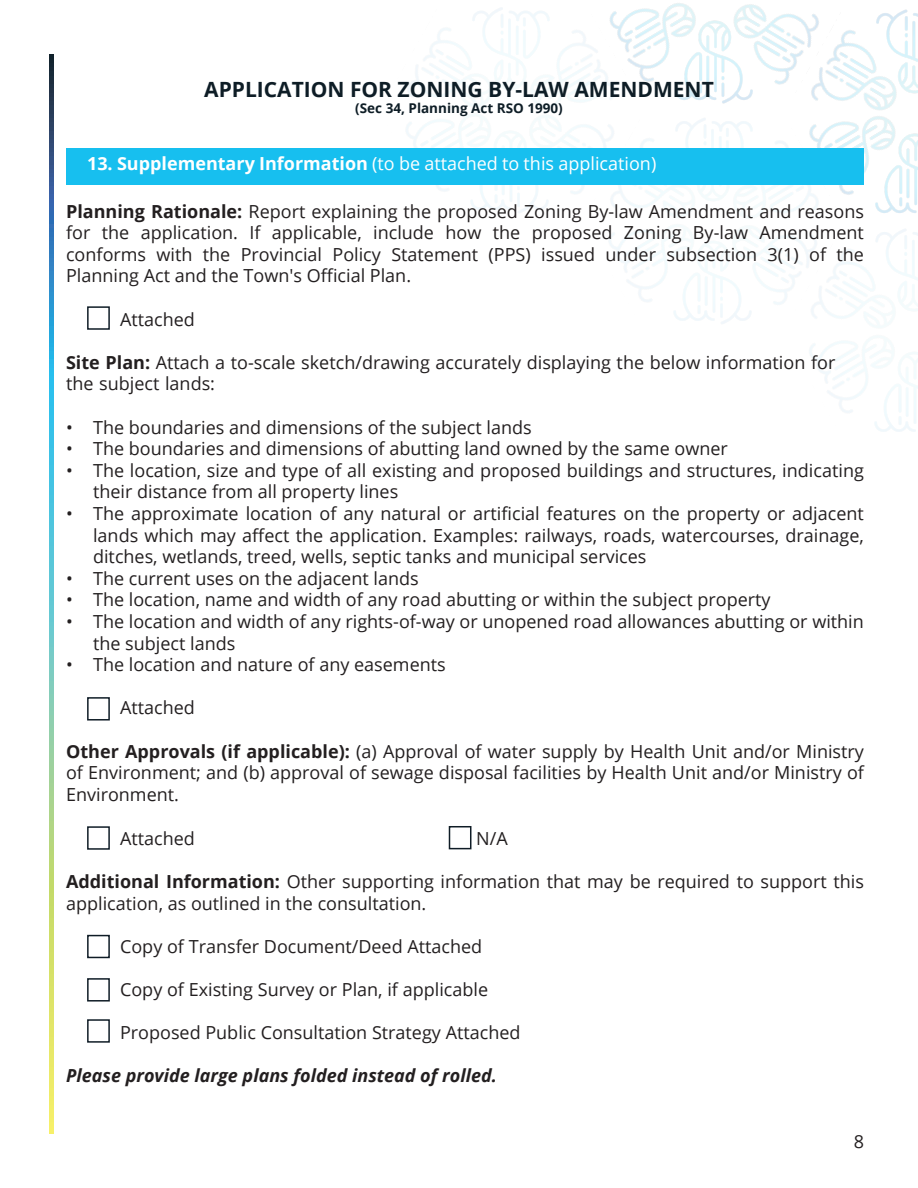
<style>
.page{position:relative;width:918px;height:1188px;background:#fff}
.page>*{position:absolute;margin:0;border:0;box-sizing:border-box;transform-origin:0 0}
.t1{font:700 21px "Open Sans";color:#0e1d26}
.t2{font:18px/21.6px "Open Sans";color:#231f20}
.t3{font:18px "Open Sans";color:#fff}
.t4{font:italic 700 18px "Open Sans";color:#231f20}
.t5{font:700 13.5px "Open Sans";color:#0e1d26}
.s1{font-weight:700}
</style>
<div class="page">
<img style="left:838px;top:30px;width:27px;height:45px">
<img style="left:836px;top:75px;width:54px;height:120px">
<img style="left:865px;top:9px;width:53px;height:97px">
<img style="left:865px;top:121px;width:53px;height:92px">
<img style="left:740px;top:4px;width:98px;height:98px">
<img style="left:634px;top:3px;width:57px;height:79px">
<img style="left:664px;top:8px;width:100px;height:112px">
<img style="left:536px;top:11px;width:98px;height:137px">
<img style="left:461px;top:7px;width:99px;height:96px">
<img style="left:460px;top:118px;width:100px;height:95px">
<img style="left:590px;top:120px;width:110px;height:28px">
<img style="left:700px;top:120px;width:136px;height:139px">
<img style="left:609px;top:185px;width:117px;height:117px">
<img style="left:663px;top:229px;width:100px;height:95px">
<img style="left:791px;top:230px;width:73px;height:63px">
<img style="left:864px;top:229px;width:54px;height:95px">
<img style="left:864px;top:339px;width:54px;height:93px">
<svg style="left:50px;top:54px;width:4px;height:1080px;background:#75b4a1"></svg>
<div style="left:66px;top:148px;width:798px;height:37px;background:#17bfef"></div>
<div style="left:449px;top:826px;width:22px;height:23px;border:2px solid #0f1c26"></div>
<div style="left:87px;top:826px;width:23px;height:24px;border:2px solid #0f1c26"></div>
<div style="left:87px;top:697px;width:23px;height:24px;border:2px solid #0f1c26"></div>
<div style="left:87px;top:306px;width:23px;height:24px;border:2px solid #0f1c26"></div>
<div style="left:87px;top:935px;width:23px;height:23px;border:2px solid #0f1c26"></div>
<div style="left:87px;top:978px;width:23px;height:24px;border:2px solid #0f1c26"></div>
<div style="left:87px;top:1019px;width:23px;height:24px;border:2px solid #0f1c26"></div>
<p class="t1" style="left:204px;top:75px;width:511px">APPLICATION FOR ZONING BY-LAW AMENDMENT</p>
<p class="t5" style="left:355px;top:99px;width:209px">(Sec 34, Planning Act RSO 1990)</p>
<p class="t3" style="left:87px;top:152px;width:571px"><span class="s1">13. Supplementary Information</span> (to be attached to this application)</p>
<p class="t2" style="left:66px;top:200px;width:799px;text-align:justify"><span class="s1">Planning Rationale:</span> Report explaining the proposed Zoning By-law Amendment and reasons for the application. If applicable, include how the proposed Zoning By-law Amendment conforms with the Provincial Policy Statement (PPS) issued under subsection 3(1) of the Planning Act and the Town's Official Plan.</p>
<p class="t2" style="left:120px;top:308px;width:76px">Attached</p>
<p class="t2" style="left:66px;top:351px;width:771px"><span class="s1">Site Plan:</span> Attach a to-scale sketch/drawing accurately displaying the below information for the subject lands:</p>
<p class="t2" style="left:66px;top:416px;width:467px">• The boundaries and dimensions of the subject lands</p>
<p class="t2" style="left:66px;top:437px;width:663px">• The boundaries and dimensions of abutting land owned by the same owner</p>
<p class="t2" style="left:93px;top:459px;width:772px;text-indent:-27px">• The location, size and type of all existing and proposed buildings and structures, indicating their distance from all property lines</p>
<p class="t2" style="left:93px;top:502px;width:772px;text-align:justify;text-indent:-27px">• The approximate location of any natural or artificial features on the property or adjacent lands which may affect the application. Examples: railways, roads, watercourses, drainage, ditches, wetlands, treed, wells, septic tanks and municipal services</p>
<p class="t2" style="left:66px;top:567px;width:354px">• The current uses on the adjacent lands</p>
<p class="t2" style="left:66px;top:589px;width:706px">• The location, name and width of any road abutting or within the subject property</p>
<p class="t2" style="left:93px;top:610px;width:772px;text-indent:-27px">• The location and width of any rights-of-way or unopened road allowances abutting or within the subject lands</p>
<p class="t2" style="left:66px;top:653px;width:381px">• The location and nature of any easements</p>
<p class="t2" style="left:120px;top:697px;width:76px">Attached</p>
<p class="t2" style="left:66px;top:740px;width:799px;text-align:justify"><span class="s1">Other Approvals (if applicable):</span> (a) Approval of water supply by Health Unit and/or Ministry of Environment; and (b) approval of sewage disposal facilities by Health Unit and/or Ministry of Environment.</p>
<p class="t2" style="left:120px;top:827px;width:76px">Attached</p>
<p class="t2" style="left:476px;top:827px;width:33px">N/A</p>
<p class="t2" style="left:66px;top:870px;width:799px"><span class="s1">Additional Information:</span> Other supporting information that may be required to support this application, as outlined in the consultation.</p>
<p class="t2" style="left:120px;top:935px;width:364px">Copy of Transfer Document/Deed Attached</p>
<p class="t2" style="left:120px;top:978px;width:370px">Copy of Existing Survey or Plan, if applicable</p>
<p class="t2" style="left:120px;top:1021px;width:402px">Proposed Public Consultation Strategy Attached</p>
<p class="t4" style="left:66px;top:1063px;width:432px">Please provide large plans folded instead of rolled.</p>
<p class="t2" style="left:854px;top:1130px;width:12px">8</p>
</div>
